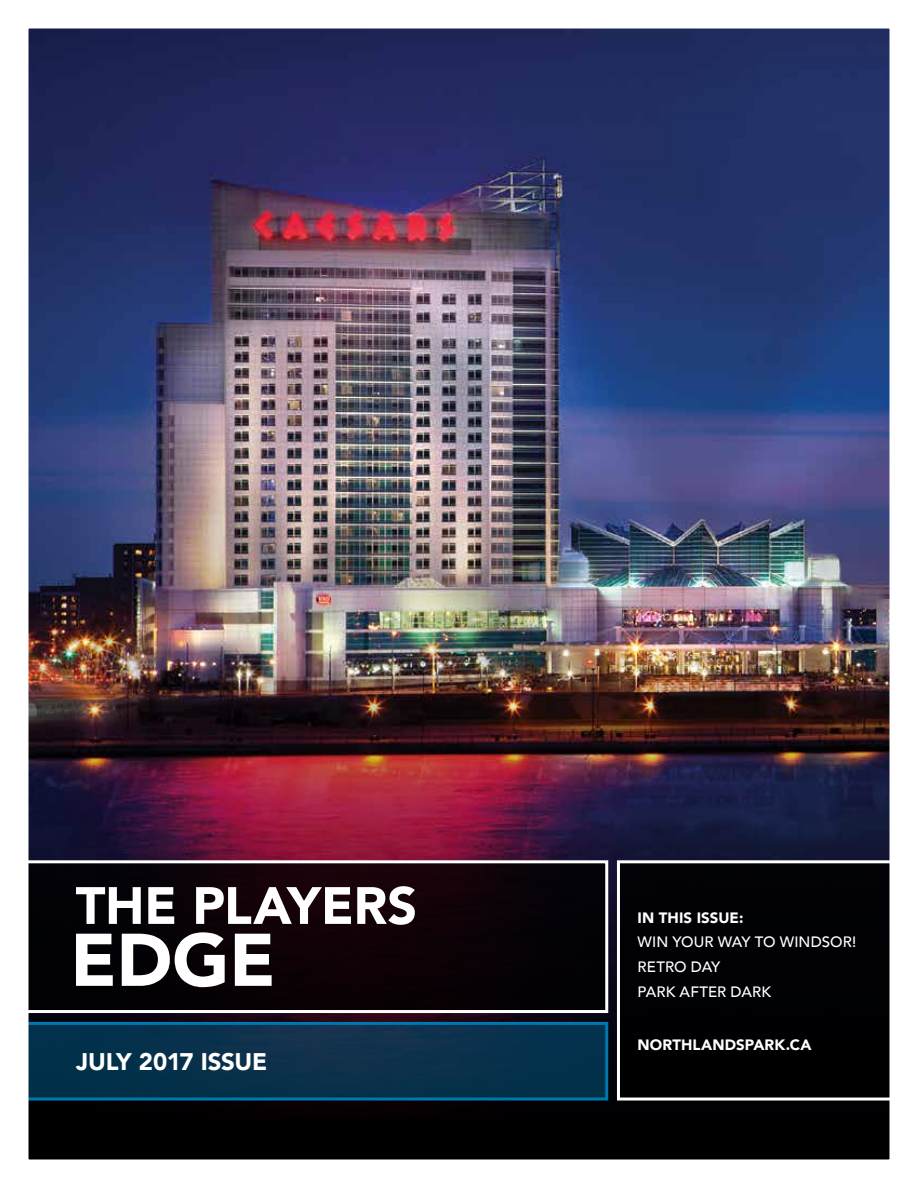
<style>
.page{position:relative;width:918px;height:1188px;background:#fff}
.page>*{position:absolute;margin:0;border:0;box-sizing:border-box;transform-origin:0 0}
.t1{font:900 24px "Avenir";letter-spacing:-.01em;color:#fff}
.t2{font:500 15px/24.8px "Avenir";letter-spacing:.005em;color:#fff}
.t3{font:900 15px "Avenir";letter-spacing:.005em;color:#fff}
</style>
<div class="page">
<img style="left:29px;top:29px;width:860px;height:605px">
<img style="left:29px;top:634px;width:860px;height:525px">
<svg style="left:0;top:1023px;width:607px;height:76px;background:#143b53"></svg>
<div style="left:0;top:1022px;width:608px;height:79px;border:3px solid #0078ae"></div>
<svg style="left:0;top:862px;width:607px;height:150px;background:#181115"></svg>
<div style="left:618px;top:862px;width:300px;height:237px;background:#000"></div>
<div style="left:0;top:860px;width:608px;height:153px;border:3px solid #fff"></div>
<div style="left:617px;top:860px;width:301px;height:241px;border:3px solid #fff"></div>
<svg style="left:76px;top:932px;width:196px;height:55px"></svg>
<svg style="left:76px;top:886px;width:339px;height:39px"></svg>
<h1 class="t1" style="left:76px;top:1041px;width:193px">JULY 2017 ISSUE</h1>
<p class="t3" style="left:638px;top:905px;width:107px">IN THIS ISSUE:</p>
<p class="t2" style="left:638px;top:929px;width:220px">WIN YOUR WAY TO WINDSOR!<br>RETRO DAY<br>PARK AFTER DARK</p>
<p class="t3" style="left:638px;top:1032px;width:175px">NORTHLANDSPARK.CA</p>
</div>
